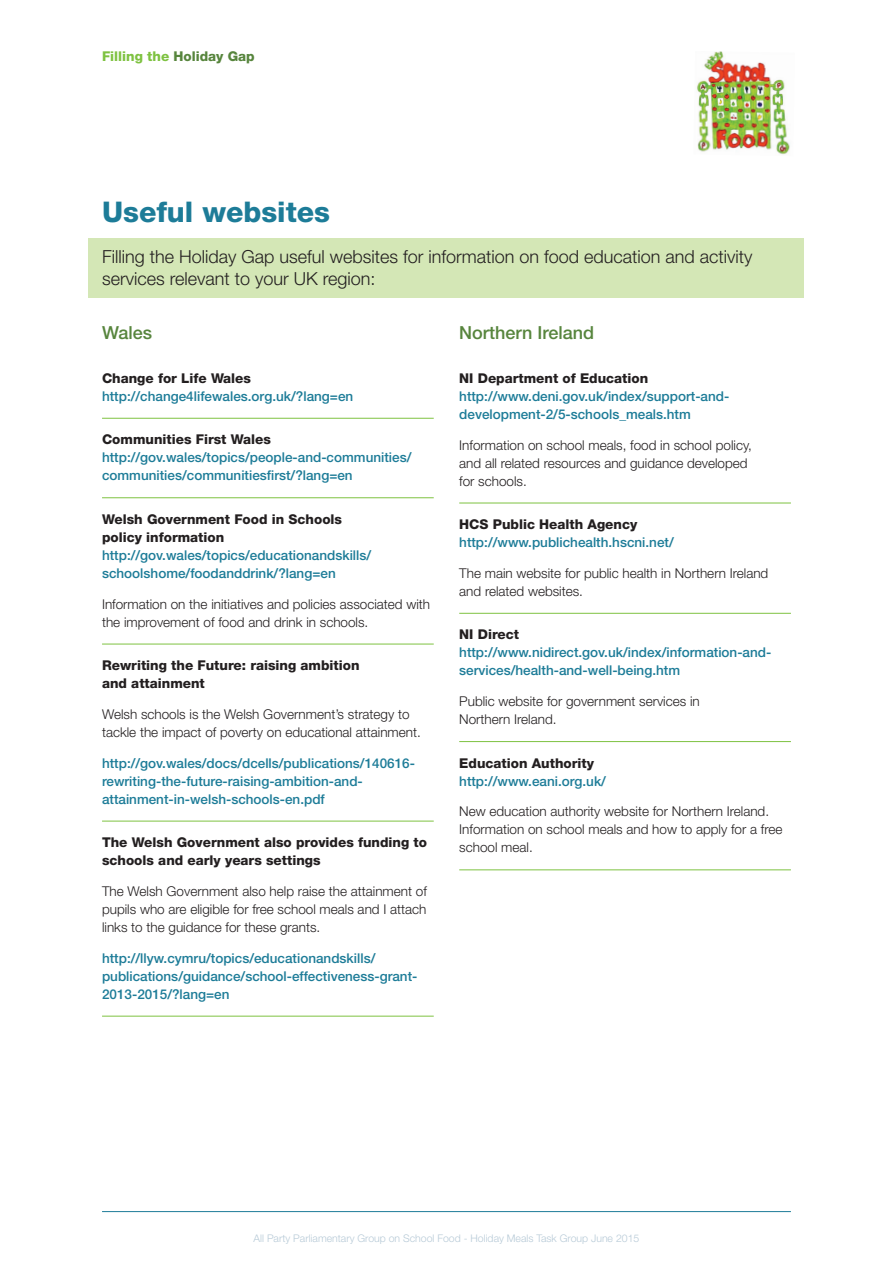
<style>
.page{position:relative;width:893px;height:1263px;background:#fff}
.page>*{position:absolute;margin:0;border:0;box-sizing:border-box;transform-origin:0 0}
.t1{font:800 28.5px "Helvetica Neue";color:#1d7c98}
.t2{font:300 18px/22.5px "Helvetica Neue";color:#231f20}
.t3{font:500 18px "Helvetica Neue";color:#57853d}
.t4{font:500 13.5px/18px "Helvetica Neue";color:#1d7c98}
.t5{font:300 13.5px/18px "Helvetica Neue";color:#231f20}
.t6{font:800 13.5px/18px "Helvetica Neue";color:#231f20}
.t7{font:800 13.5px "Helvetica Neue";color:#7ec241}
.t8{font:300 10.5px "Helvetica Neue";color:#b7cad7}
.s1{color:#57853d}
</style>
<div class="page">
<hr style="left:102px;top:1211px;width:689px;height:1px;background:#1d7c98">
<hr style="left:102px;top:418px;width:332px;height:1px;background:#7ec241">
<hr style="left:102px;top:497px;width:332px;height:1px;background:#7ec241">
<hr style="left:102px;top:644px;width:332px;height:1px;background:#7ec241">
<hr style="left:102px;top:821px;width:332px;height:1px;background:#7ec241">
<hr style="left:102px;top:1016px;width:332px;height:1px;background:#7ec241">
<hr style="left:459px;top:503px;width:332px;height:1px;background:#7ec241">
<hr style="left:459px;top:613px;width:332px;height:1px;background:#7ec241">
<hr style="left:459px;top:741px;width:332px;height:1px;background:#7ec241">
<hr style="left:459px;top:869px;width:332px;height:1px;background:#7ec241">
<img style="left:697px;top:51px;width:93px;height:104px">
<div style="left:89px;top:238px;width:715px;height:60px;background:#d4e7b6"></div>
<p class="t7" style="left:102px;top:49px;width:154px">Filling the <span class="s1">Holiday Gap</span></p>
<h1 class="t1" style="left:102px;top:195px;width:230px">Useful websites</h1>
<h2 class="t2" style="left:102px;top:245px;width:652px">Filling the Holiday Gap useful websites for information on food education and activity services relevant to your UK region:</h2>
<h2 class="t3" style="left:102px;top:322px;width:52px">Wales</h2>
<p class="t6" style="left:102px;top:369px;width:151px">Change for Life Wales</p>
<p class="t4" style="left:102px;top:387px;width:253px">http://change4lifewales.org.uk/?lang=en</p>
<p class="t6" style="left:102px;top:430px;width:170px">Communities First Wales</p>
<p class="t4" style="left:102px;top:448px;width:311px">http://gov.wales/topics/people-and-communities/ communities/communitiesfirst/?lang=en</p>
<p class="t6" style="left:102px;top:510px;width:242px">Welsh Government Food in Schools policy information</p>
<p class="t4" style="left:102px;top:546px;width:271px">http://gov.wales/topics/educationandskills/ schoolshome/foodanddrink/?lang=en</p>
<p class="t5" style="left:102px;top:594px;width:330px">Information on the initiatives and policies associated with the improvement of food and drink in schools.</p>
<p class="t6" style="left:102px;top:656px;width:259px">Rewriting the Future: raising ambition and attainment</p>
<p class="t5" style="left:102px;top:705px;width:320px">Welsh schools is the Welsh Government’s strategy to tackle the impact of poverty on educational attainment.</p>
<p class="t4" style="left:102px;top:754px;width:314px">http://gov.wales/docs/dcells/publications/140616- rewriting-the-future-raising-ambition-and&shy;attainment-in-welsh-schools-en.pdf</p>
<p class="t6" style="left:102px;top:833px;width:327px">The Welsh Government also provides funding to schools and early years settings</p>
<p class="t5" style="left:102px;top:882px;width:326px;text-align:justify">The Welsh Government also help raise the attainment of pupils who are eligible for free school meals and I attach links to the guidance for these grants.</p>
<p class="t4" style="left:102px;top:949px;width:317px">http://llyw.cymru/topics/educationandskills/ publications/guidance/school-effectiveness-grant-<br>2013-2015/?lang=en</p>
<h2 class="t3" style="left:459px;top:322px;width:137px">Northern Ireland</h2>
<p class="t6" style="left:459px;top:369px;width:191px">NI Department of Education</p>
<p class="t4" style="left:459px;top:387px;width:272px">http://www.deni.gov.uk/index/support-and&shy;development-2/5-schools_meals.htm</p>
<p class="t5" style="left:459px;top:435px;width:294px">Information on school meals, food in school policy, and all related resources and guidance developed for schools.</p>
<p class="t6" style="left:459px;top:515px;width:180px">HCS Public Health Agency</p>
<p class="t4" style="left:459px;top:533px;width:216px">http://www.publichealth.hscni.net/</p>
<p class="t5" style="left:459px;top:564px;width:311px">The main website for public health in Northern Ireland and related websites.</p>
<p class="t6" style="left:459px;top:625px;width:61px">NI Direct</p>
<p class="t4" style="left:459px;top:643px;width:314px">http://www.nidirect.gov.uk/index/information-and&shy;services/health-and-well-being.htm</p>
<p class="t5" style="left:459px;top:692px;width:242px">Public website for government services in<br>Northern Ireland.</p>
<p class="t6" style="left:459px;top:754px;width:136px">Education Authority</p>
<p class="t4" style="left:459px;top:772px;width:148px">http://www.eani.org.uk/</p>
<p class="t5" style="left:459px;top:802px;width:325px">New education authority website for Northern Ireland.<br>Information on school meals and how to apply for a free school meal.</p>
<p class="t8" style="left:254px;top:1231px;width:387px">All Party Parliamentary Group on School Food - Holiday Meals Task Group June 2015</p>
</div>
